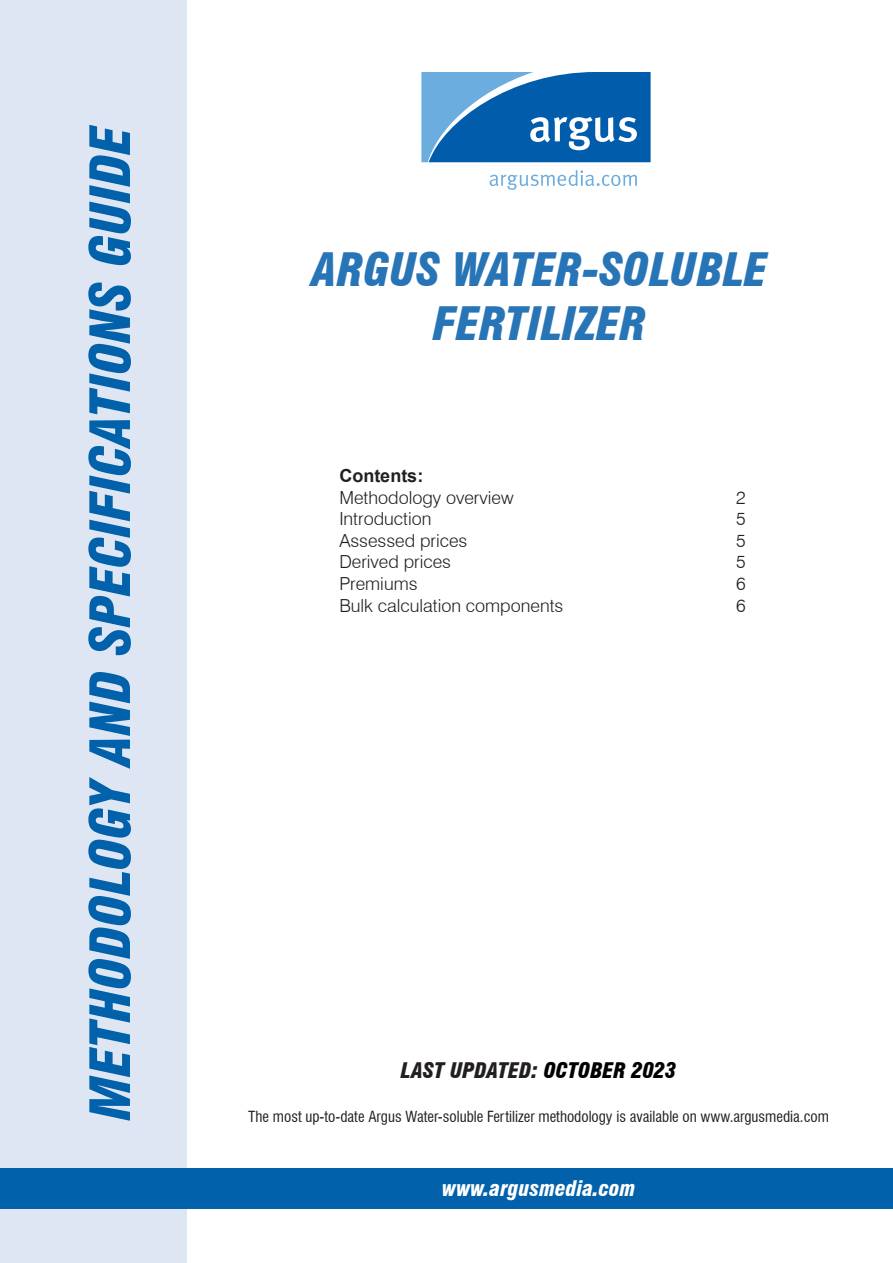
<style>
.page{position:relative;width:893px;height:1263px;background:#fff}
.page>*{position:absolute;margin:0;border:0;box-sizing:border-box;transform-origin:0 0}
.t1{font:italic 900 condensed 54px "Swiss 721 BT";color:#0161aa}
.t2{font:italic 900 condensed 45px "Swiss 721 BT";color:#2774b6}
.t3{font:italic 900 condensed 21px "Swiss 721 BT";color:#231f20}
.t4{font:italic 900 condensed 21px "Swiss 721 BT";color:#fff}
.TOC2_-_Contents_list{font:300 18px "Swiss 721 BT";color:#231f20}
.TOC1_-_Header{font:700 18px "Arial";color:#231f20}
.t5{font:condensed 15px "Swiss 721 BT";color:#231f20}
.s1{color:#000}
</style>
<div class="page">
<div style="left:0;top:0;width:186px;height:1263px;background:#dfe6f3"></div>
<div style="left:0;top:1168px;width:893px;height:41px;background:#0161aa"></div>
<svg style="left:421px;top:72px;width:230px;height:90px;background:#337fbe"></svg>
<svg style="left:490px;top:170px;width:147px;height:20px"></svg>
<p class="t1" style="left:78px;top:1120px;width:997px;rotate:-90deg">METHODOLOGY AND SPECIFICATIONS GUIDE</p>
<p class="t2" style="left:312px;top:243px;width:457px">ARGUS WATER-SOLUBLE</p>
<p class="t2" style="left:433px;top:297px;width:215px">FERTILIZER</p>
<p class="TOC1_-_Header" style="left:339px;top:463px;width:85px">Contents:</p>
<p class="TOC2_-_Contents_list" style="left:339px;top:486px;width:176px">Methodology overview</p>
<p class="TOC2_-_Contents_list" style="left:736px;top:486px;width:11px">2</p>
<p class="TOC2_-_Contents_list" style="left:339px;top:508px;width:94px">Introduction</p>
<p class="TOC2_-_Contents_list" style="left:736px;top:508px;width:11px">5</p>
<p class="TOC2_-_Contents_list" style="left:339px;top:529px;width:130px">Assessed prices</p>
<p class="TOC2_-_Contents_list" style="left:736px;top:529px;width:11px">5</p>
<p class="TOC2_-_Contents_list" style="left:339px;top:551px;width:113px">Derived prices</p>
<p class="TOC2_-_Contents_list" style="left:736px;top:551px;width:11px">5</p>
<p class="TOC2_-_Contents_list" style="left:339px;top:573px;width:80px">Premiums</p>
<p class="TOC2_-_Contents_list" style="left:736px;top:573px;width:11px">6</p>
<p class="TOC2_-_Contents_list" style="left:339px;top:594px;width:226px">Bulk calculation components</p>
<p class="TOC2_-_Contents_list" style="left:736px;top:594px;width:11px">6</p>
<p class="t3" style="left:401px;top:1058px;width:277px">LAST UPDATED: <span class="s1">OCTOBER 2023</span></p>
<p class="t5" style="left:248px;top:1107px;width:582px">The most up-to-date Argus Water-soluble Fertilizer methodology is available on www.argusmedia.com</p>
<p class="t4" style="left:442px;top:1176px;width:195px">www.argusmedia.com</p>
</div>
